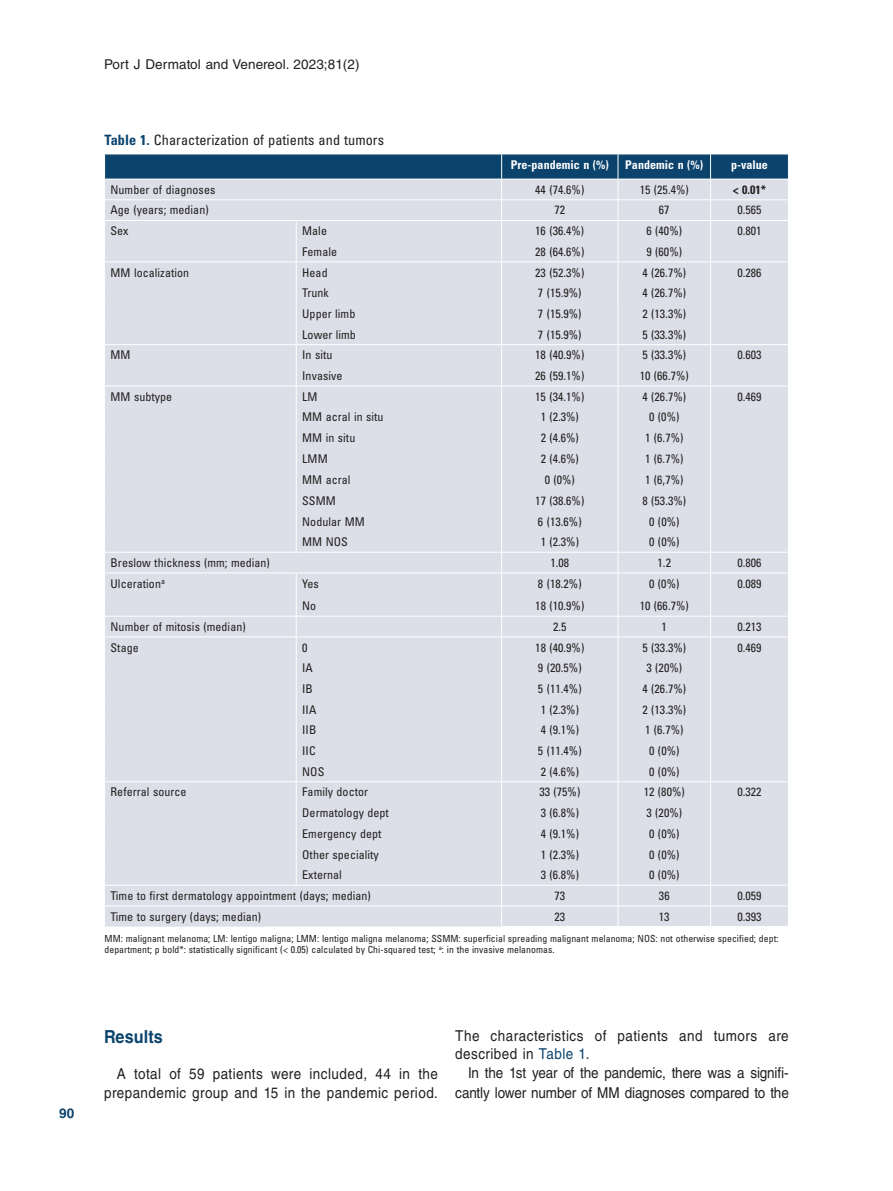
<style>
.page{position:relative;width:893px;height:1191px;background:#fff}
.page>*{position:absolute;margin:0;border:0;box-sizing:border-box;transform-origin:0 0}
.t1{font:700 18px "Helvetica LT Std";letter-spacing:.005em;color:#0b436d;scale:.9 1}
.t2{font:15px/18.5px "Helvetica LT Std";letter-spacing:.03em;color:#231f20;text-align:right;scale:.9 1}
.t3{font:15px/19.6px "Helvetica LT Std";letter-spacing:-.01em;color:#231f20;text-align:right;scale:.9 1}
.t4{font:condensed 14.25px "Univers LT Std";letter-spacing:.005em;color:#231f20}
.t5{font:13.5px "Helvetica LT Std";letter-spacing:.005em;color:#231f20}
.t6{font:700 13.5px "Helvetica LT Std";color:#0b436d}
.t7{font:condensed 12px "Univers LT Std";letter-spacing:.005em;color:#231f20}
.t8{font:700 condensed 12px "Univers LT Std";letter-spacing:.005em;color:#fff}
.t9{font:700 condensed 12px "Univers LT Std";color:#231f20}
.t10{font:condensed 9.75px/11.2px "Univers LT Std";letter-spacing:.005em;color:#231f20}
.s1{font-weight:700;color:#0b436d}
.s2{color:#0b436d}
</style>
<div class="page">
<div style="left:104px;top:154px;width:685px;height:772px;background:#dddfe8"></div>
<hr style="left:502px;top:344px;width:116px;height:1px;background:#fff">
<hr style="left:501px;top:552px;width:117px;height:1px;background:#fff">
<hr style="left:502px;top:572px;width:116px;height:1px;background:#fff">
<hr style="left:501px;top:616px;width:117px;height:1px;background:#fff">
<hr style="left:502px;top:636px;width:116px;height:1px;background:#fff">
<hr style="left:297px;top:616px;width:204px;height:1px;background:#fff">
<hr style="left:296px;top:636px;width:206px;height:1px;background:#fff">
<hr style="left:618px;top:261px;width:93px;height:1px;background:#fff">
<p class="t6" style="left:59px;top:1104px;width:17px">90</p>
<p class="t5" style="left:104px;top:57px;width:257px">Port J Dermatol and Venereol. 2023;81(2)</p>
<p class="t4" style="left:105px;top:131px;width:281px"><span class="s1">Table 1.</span> Characterization of patients and tumors</p>
<p class="t8" style="left:511px;top:157px;width:100px">Pre-pandemic n (%)</p>
<p class="t8" style="left:625px;top:157px;width:79px">Pandemic n (%)</p>
<p class="t8" style="left:731px;top:157px;width:38px">p-value</p>
<p class="t7" style="left:111px;top:182px;width:106px">Number of diagnoses</p>
<p class="t7" style="left:535px;top:182px;width:51px">44 (74.6%)</p>
<p class="t7" style="left:640px;top:182px;width:51px">15 (25.4%)</p>
<p class="t9" style="left:733px;top:182px;width:35px">&lt; 0.01*</p>
<p class="t7" style="left:111px;top:203px;width:100px">Age (years; median)</p>
<p class="t7" style="left:554px;top:203px;width:12px">72</p>
<p class="t7" style="left:659px;top:203px;width:12px">67</p>
<p class="t7" style="left:737px;top:203px;width:26px">0.565</p>
<p class="t7" style="left:111px;top:223px;width:20px">Sex</p>
<p class="t7" style="left:302px;top:223px;width:26px">Male</p>
<p class="t7" style="left:535px;top:223px;width:51px">16 (36.4%)</p>
<p class="t7" style="left:646px;top:223px;width:37px">6 (40%)</p>
<p class="t7" style="left:737px;top:223px;width:26px">0.801</p>
<p class="t7" style="left:302px;top:244px;width:36px">Female</p>
<p class="t7" style="left:535px;top:244px;width:51px">28 (64.6%)</p>
<p class="t7" style="left:646px;top:244px;width:37px">9 (60%)</p>
<p class="t7" style="left:111px;top:265px;width:80px">MM localization</p>
<p class="t7" style="left:302px;top:265px;width:27px">Head</p>
<p class="t7" style="left:535px;top:265px;width:51px">23 (52.3%)</p>
<p class="t7" style="left:642px;top:265px;width:45px">4 (26.7%)</p>
<p class="t7" style="left:737px;top:265px;width:26px">0.286</p>
<p class="t7" style="left:302px;top:285px;width:28px">Trunk</p>
<p class="t7" style="left:538px;top:285px;width:45px">7 (15.9%)</p>
<p class="t7" style="left:642px;top:285px;width:45px">4 (26.7%)</p>
<p class="t7" style="left:302px;top:306px;width:55px">Upper limb</p>
<p class="t7" style="left:538px;top:306px;width:45px">7 (15.9%)</p>
<p class="t7" style="left:642px;top:306px;width:45px">2 (13.3%)</p>
<p class="t7" style="left:302px;top:327px;width:55px">Lower limb</p>
<p class="t7" style="left:538px;top:327px;width:45px">7 (15.9%)</p>
<p class="t7" style="left:642px;top:327px;width:45px">5 (33.3%)</p>
<p class="t7" style="left:111px;top:347px;width:22px">MM</p>
<p class="t7" style="left:302px;top:347px;width:32px">In situ</p>
<p class="t7" style="left:535px;top:347px;width:51px">18 (40.9%)</p>
<p class="t7" style="left:642px;top:347px;width:45px">5 (33.3%)</p>
<p class="t7" style="left:737px;top:347px;width:26px">0.603</p>
<p class="t7" style="left:302px;top:368px;width:42px">Invasive</p>
<p class="t7" style="left:535px;top:368px;width:51px">26 (59.1%)</p>
<p class="t7" style="left:640px;top:368px;width:51px">10 (66.7%)</p>
<p class="t7" style="left:111px;top:389px;width:63px">MM subtype</p>
<p class="t7" style="left:302px;top:389px;width:17px">LM</p>
<p class="t7" style="left:535px;top:389px;width:51px">15 (34.1%)</p>
<p class="t7" style="left:642px;top:389px;width:45px">4 (26.7%)</p>
<p class="t7" style="left:737px;top:389px;width:26px">0.469</p>
<p class="t7" style="left:302px;top:409px;width:83px">MM acral in situ</p>
<p class="t7" style="left:541px;top:409px;width:40px">1 (2.3%)</p>
<p class="t7" style="left:649px;top:409px;width:32px">0 (0%)</p>
<p class="t7" style="left:302px;top:430px;width:55px">MM in situ</p>
<p class="t7" style="left:541px;top:430px;width:40px">2 (4.6%)</p>
<p class="t7" style="left:645px;top:430px;width:40px">1 (6.7%)</p>
<p class="t7" style="left:302px;top:451px;width:27px">LMM</p>
<p class="t7" style="left:541px;top:451px;width:40px">2 (4.6%)</p>
<p class="t7" style="left:645px;top:451px;width:40px">1 (6.7%)</p>
<p class="t7" style="left:302px;top:471px;width:50px">MM acral</p>
<p class="t7" style="left:545px;top:471px;width:32px">0 (0%)</p>
<p class="t7" style="left:645px;top:471px;width:40px">1 (6,7%)</p>
<p class="t7" style="left:302px;top:493px;width:35px">SSMM</p>
<p class="t7" style="left:535px;top:493px;width:51px">17 (38.6%)</p>
<p class="t7" style="left:642px;top:493px;width:45px">8 (53.3%)</p>
<p class="t7" style="left:302px;top:513px;width:64px">Nodular MM</p>
<p class="t7" style="left:538px;top:513px;width:45px">6 (13.6%)</p>
<p class="t7" style="left:649px;top:513px;width:32px">0 (0%)</p>
<p class="t7" style="left:302px;top:534px;width:47px">MM NOS</p>
<p class="t7" style="left:541px;top:534px;width:40px">1 (2.3%)</p>
<p class="t7" style="left:649px;top:534px;width:32px">0 (0%)</p>
<p class="t7" style="left:111px;top:555px;width:161px">Breslow thickness (mm; median)</p>
<p class="t7" style="left:550px;top:555px;width:20px">1.08</p>
<p class="t7" style="left:658px;top:555px;width:15px">1.2</p>
<p class="t7" style="left:737px;top:555px;width:26px">0.806</p>
<p class="t7" style="left:111px;top:576px;width:56px">Ulceration<sup>a</sup></p>
<p class="t7" style="left:302px;top:576px;width:18px">Yes</p>
<p class="t7" style="left:538px;top:576px;width:45px">8 (18.2%)</p>
<p class="t7" style="left:649px;top:576px;width:32px">0 (0%)</p>
<p class="t7" style="left:737px;top:576px;width:26px">0.089</p>
<p class="t7" style="left:302px;top:598px;width:16px">No</p>
<p class="t7" style="left:535px;top:598px;width:51px">18 (10.9%)</p>
<p class="t7" style="left:640px;top:598px;width:51px">10 (66.7%)</p>
<p class="t7" style="left:111px;top:619px;width:137px">Number of mitosis (median)</p>
<p class="t7" style="left:553px;top:619px;width:15px">2.5</p>
<p class="t7" style="left:662px;top:619px;width:7px">1</p>
<p class="t7" style="left:737px;top:619px;width:26px">0.213</p>
<p class="t7" style="left:111px;top:639px;width:30px">Stage</p>
<p class="t7" style="left:302px;top:639px;width:7px">0</p>
<p class="t7" style="left:535px;top:639px;width:51px">18 (40.9%)</p>
<p class="t7" style="left:642px;top:639px;width:45px">5 (33.3%)</p>
<p class="t7" style="left:737px;top:639px;width:26px">0.469</p>
<p class="t7" style="left:302px;top:660px;width:12px">IA</p>
<p class="t7" style="left:538px;top:660px;width:45px">9 (20.5%)</p>
<p class="t7" style="left:646px;top:660px;width:37px">3 (20%)</p>
<p class="t7" style="left:302px;top:681px;width:12px">IB</p>
<p class="t7" style="left:538px;top:681px;width:45px">5 (11.4%)</p>
<p class="t7" style="left:642px;top:681px;width:45px">4 (26.7%)</p>
<p class="t7" style="left:302px;top:702px;width:16px">IIA</p>
<p class="t7" style="left:541px;top:702px;width:40px">1 (2.3%)</p>
<p class="t7" style="left:642px;top:702px;width:45px">2 (13.3%)</p>
<p class="t7" style="left:302px;top:722px;width:16px">IIB</p>
<p class="t7" style="left:541px;top:722px;width:40px">4 (9.1%)</p>
<p class="t7" style="left:645px;top:722px;width:40px">1 (6.7%)</p>
<p class="t7" style="left:302px;top:743px;width:15px">IIC</p>
<p class="t7" style="left:538px;top:743px;width:45px">5 (11.4%)</p>
<p class="t7" style="left:649px;top:743px;width:32px">0 (0%)</p>
<p class="t7" style="left:302px;top:764px;width:24px">NOS</p>
<p class="t7" style="left:541px;top:764px;width:40px">2 (4.6%)</p>
<p class="t7" style="left:649px;top:764px;width:32px">0 (0%)</p>
<p class="t7" style="left:111px;top:784px;width:77px">Referral source</p>
<p class="t7" style="left:302px;top:784px;width:67px">Family doctor</p>
<p class="t7" style="left:539px;top:784px;width:42px">33 (75%)</p>
<p class="t7" style="left:644px;top:784px;width:42px">12 (80%)</p>
<p class="t7" style="left:737px;top:784px;width:26px">0.322</p>
<p class="t7" style="left:302px;top:805px;width:88px">Dermatology dept</p>
<p class="t7" style="left:541px;top:805px;width:40px">3 (6.8%)</p>
<p class="t7" style="left:646px;top:805px;width:37px">3 (20%)</p>
<p class="t7" style="left:302px;top:826px;width:81px">Emergency dept</p>
<p class="t7" style="left:541px;top:826px;width:40px">4 (9.1%)</p>
<p class="t7" style="left:649px;top:826px;width:32px">0 (0%)</p>
<p class="t7" style="left:302px;top:846px;width:78px">Other speciality</p>
<p class="t7" style="left:541px;top:846px;width:40px">1 (2.3%)</p>
<p class="t7" style="left:649px;top:846px;width:32px">0 (0%)</p>
<p class="t7" style="left:302px;top:867px;width:41px">External</p>
<p class="t7" style="left:541px;top:867px;width:40px">3 (6.8%)</p>
<p class="t7" style="left:649px;top:867px;width:32px">0 (0%)</p>
<p class="t7" style="left:111px;top:888px;width:262px">Time to first dermatology appointment (days; median)</p>
<p class="t7" style="left:554px;top:888px;width:12px">73</p>
<p class="t7" style="left:659px;top:888px;width:12px">36</p>
<p class="t7" style="left:737px;top:888px;width:26px">0.059</p>
<p class="t7" style="left:111px;top:908px;width:152px">Time to surgery (days; median)</p>
<p class="t7" style="left:554px;top:908px;width:12px">23</p>
<p class="t7" style="left:659px;top:908px;width:12px">13</p>
<p class="t7" style="left:737px;top:908px;width:26px">0.393</p>
<p class="t10" style="left:105px;top:933px;width:675px">MM: malignant melanoma; LM: lentigo maligna; LMM: lentigo maligna melanoma; SSMM: superficial spreading malignant melanoma; NOS: not otherwise specified; dept: department; p bold*: statistically significant (&lt; 0.05) calculated by Chi-squared test; <sup>a</sup>: in the invasive melanomas.</p>
<h1 class="t1" style="left:104px;top:1025px;width:67px">Results</h1>
<p class="t2" style="left:104px;top:1065px;width:372px">A total of 59 patients were included, 44 in the prepandemic group and 15 in the pandemic period.</p>
<p class="t2" style="left:455px;top:1026px;width:372px;line-height:18px;text-align:left">The characteristics of patients and tumors are described in <span class="s2">Table 1</span>.</p>
<p class="t3" style="left:455px;top:1063px;width:372px">In the 1st year of the pandemic, there was a signifi&shy;cantly lower number of MM diagnoses compared to the</p>
</div>
